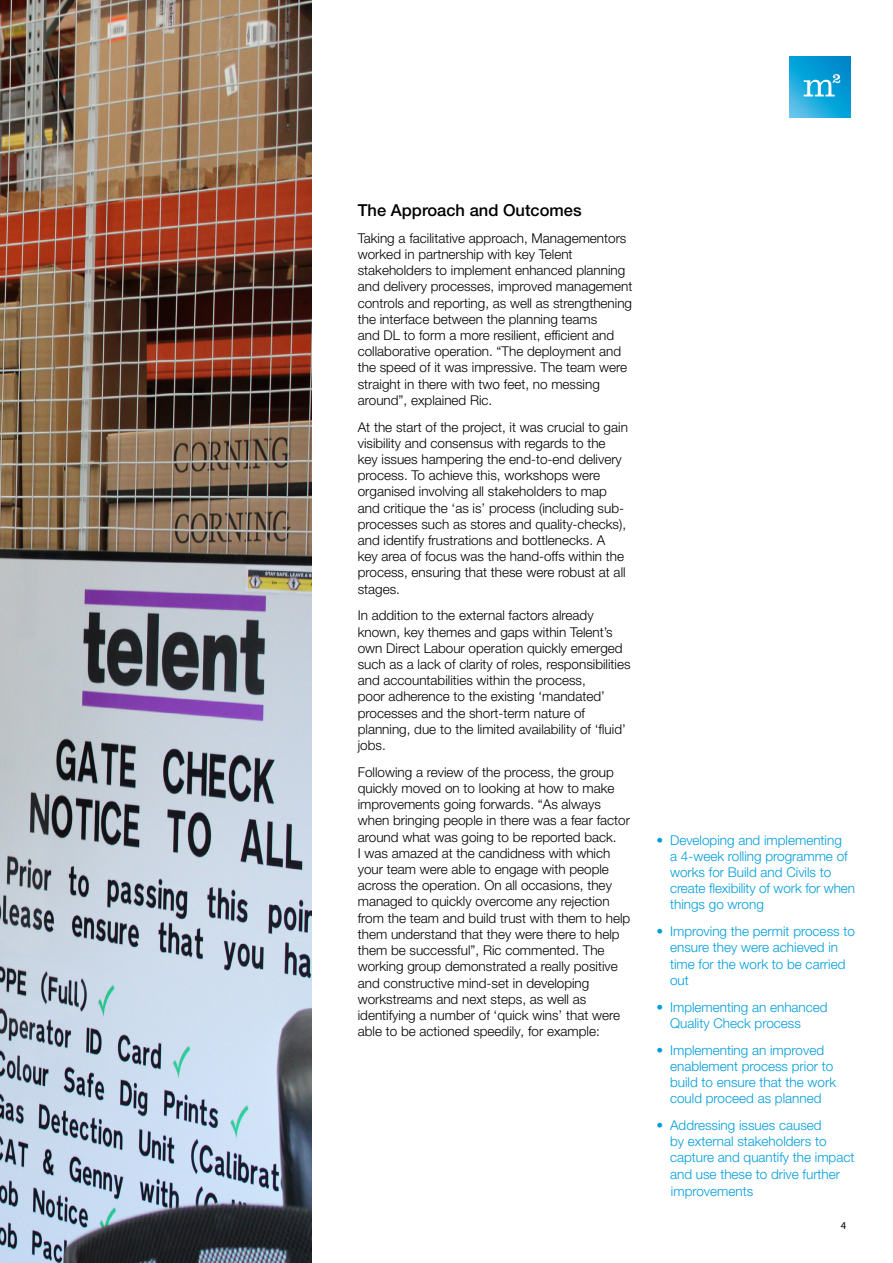
<style>
.page{position:relative;width:893px;height:1263px;background:#fff}
.page>*{position:absolute;margin:0;border:0;box-sizing:border-box;transform-origin:0 0}
.t1{font:500 16.5px "Helvetica Neue LT Pro";color:#000}
.t2{font:300 13.5px/16.2px "Helvetica Neue LT Pro";color:#000}
.t3{font:300 13.5px/16.2px "Helvetica Neue LT Pro";color:#009ddb}
.t4{font:10.5px "Myriad Pro";color:#000}
</style>
<div class="page">
<img style="left:790px;top:56px;width:60px;height:61px">
<img style="left:0;top:0;width:312px;height:1263px">
<p class="t1" style="left:358px;top:200px;width:225px">The Approach and Outcomes</p>
<p class="t2" style="left:358px;top:230px;width:276px">Taking a facilitative approach, Managementors worked in partnership with key Telent stakeholders to implement enhanced planning and delivery processes, improved management controls and reporting, as well as strengthening the interface between the planning teams<br>and DL to form a more resilient, efficient and collaborative operation. “The deployment and the speed of it was impressive. The team were straight in there with two feet, no messing around”, explained Ric.</p>
<p class="t2" style="left:358px;top:418px;width:272px">At the start of the project, it was crucial to gain visibility and consensus with regards to the key issues hampering the end-to-end delivery process. To achieve this, workshops were organised involving all stakeholders to map and critique the ‘as is’ process (including sub&shy;processes such as stores and quality-checks), and identify frustrations and bottlenecks. A key area of focus was the hand-offs within the process, ensuring that these were robust at all stages.</p>
<p class="t2" style="left:358px;top:607px;width:274px">In addition to the external factors already known, key themes and gaps within Telent’s own Direct Labour operation quickly emerged such as a lack of clarity of roles, responsibilities and accountabilities within the process,<br>poor adherence to the existing ‘mandated’ processes and the short-term nature of planning, due to the limited availability of ‘fluid’ jobs.</p>
<p class="t2" style="left:358px;top:764px;width:274px">Following a review of the process, the group quickly moved on to looking at how to make improvements going forwards. “As always when bringing people in there was a fear factor around what was going to be reported back.<br>I was amazed at the candidness with which your team were able to engage with people across the operation. On all occasions, they managed to quickly overcome any rejection from the team and build trust with them to help them understand that they were there to help them be successful”, Ric commented. The working group demonstrated a really positive and constructive mind-set in developing workstreams and next steps, as well as identifying a number of ‘quick wins’ that were able to be actioned speedily, for example:</p>
<p class="t3" style="left:670px;top:831px;width:186px;text-indent:-14px">• Developing and implementing<br>a 4-week rolling programme of works for Build and Civils to create flexibility of work for when things go wrong</p>
<p class="t3" style="left:670px;top:923px;width:186px;text-indent:-14px">• Improving the permit process to ensure they were achieved in time for the work to be carried out</p>
<p class="t3" style="left:670px;top:998px;width:159px;text-indent:-14px">• Implementing an enhanced<br>Quality Check process</p>
<p class="t3" style="left:670px;top:1041px;width:168px;text-indent:-14px">• Implementing an improved enablement process prior to build to ensure that the work could proceed as planned</p>
<p class="t3" style="left:670px;top:1117px;width:186px;text-indent:-14px">• Addressing issues caused<br>by external stakeholders to capture and quantify the impact and use these to drive further</p>
<p class="t3" style="left:670px;top:1187px;width:84px">improvements</p>
<p class="t3" style="left:671px;top:1182px;width:84px">improvements</p>
<p class="t4" style="left:841px;top:1219px;width:7px">4</p>
</div>
